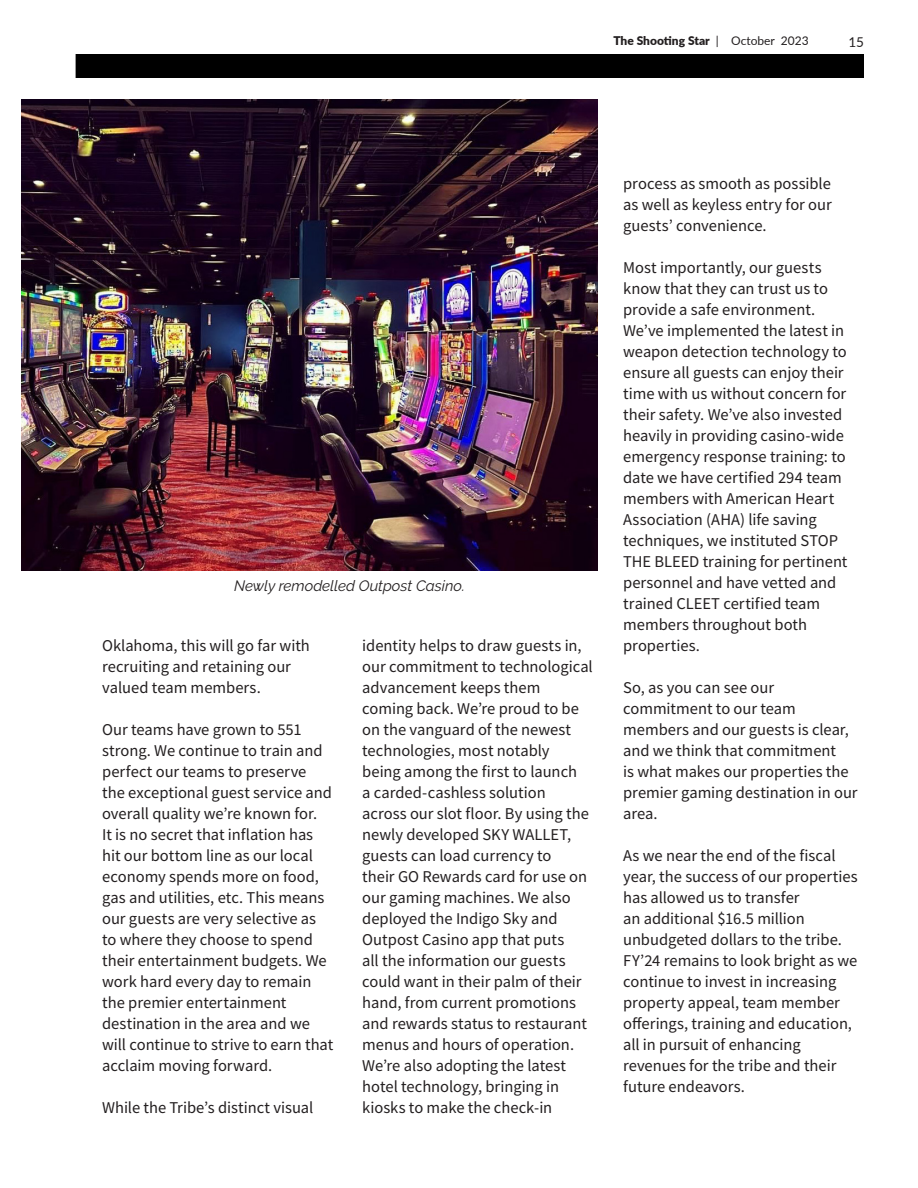
<style>
.page{position:relative;width:918px;height:1188px;background:#fff}
.page>*{position:absolute;margin:0;border:0;box-sizing:border-box;transform-origin:0 0}
.t1{font:16.5px/21px "Source Sans Pro";color:#231f20}
.t2{font:italic 15px "Raleway";color:#231f20}
.t3{font:13.5px "Lato";color:#231f20}
.t4{font:900 12px "Lato";color:#231f20}
.s1{font-weight:400}
</style>
<div class="page">
<div style="left:76px;top:54px;width:788px;height:24px;background:#000"></div>
<img style="left:21px;top:100px;width:576px;height:470px">
<p class="t4" style="left:613px;top:32px;width:197px">The Shooting Star <span class="s1">| October 2023</span></p>
<p class="t3" style="left:848px;top:32px;width:17px">15</p>
<p class="t2" style="left:234px;top:577px;width:232px">Newly remodelled Outpost Casino.</p>
<p class="t1" style="left:102px;top:635px;width:209px">Oklahoma, this will go far with recruiting and retaining our valued team members.</p>
<p class="t1" style="left:102px;top:719px;width:233px">Our teams have grown to 551 strong. We continue to train and perfect our teams to preserve<br>the exceptional guest service and overall quality we’re known for.<br>It is no secret that inflation has hit our bottom line as our local economy spends more on food, gas and utilities, etc. This means our guests are very selective as to where they choose to spend their entertainment budgets. We work hard every day to remain the premier entertainment destination in the area and we will continue to strive to earn that acclaim moving forward.</p>
<p class="t1" style="left:102px;top:1097px;width:213px">While the Tribe’s distinct visual</p>
<p class="t1" style="left:362px;top:635px;width:232px">identity helps to draw guests in, our commitment to technological advancement keeps them coming back. We’re proud to be on the vanguard of the newest technologies, most notably<br>being among the first to launch<br>a carded-cashless solution across our slot floor. By using the newly developed SKY WALLET, guests can load currency to<br>their GO Rewards card for use on our gaming machines. We also deployed the Indigo Sky and<br>Outpost Casino app that puts<br>all the information our guests could want in their palm of their hand, from current promotions and rewards status to restaurant menus and hours of operation.<br>We’re also adopting the latest hotel technology, bringing in kiosks to make the check-in</p>
<p class="t1" style="left:623px;top:173px;width:210px;text-align:justify">process as smooth as possible as well as keyless entry for our guests’ convenience.</p>
<p class="t1" style="left:623px;top:257px;width:226px">Most importantly, our guests know that they can trust us to provide a safe environment.<br>We’ve implemented the latest in weapon detection technology to ensure all guests can enjoy their time with us without concern for their safety. We’ve also invested heavily in providing casino-wide emergency response training: to date we have certified 294 team members with American Heart<br>Association (AHA) life saving techniques, we instituted STOP<br>THE BLEED training for pertinent personnel and have vetted and trained CLEET certified team members throughout both properties.</p>
<p class="t1" style="left:623px;top:677px;width:236px">So, as you can see our commitment to our team members and our guests is clear, and we think that commitment<br>is what makes our properties the premier gaming destination in our area.</p>
<p class="t1" style="left:623px;top:845px;width:236px">As we near the end of the fiscal year, the success of our properties has allowed us to transfer<br>an additional $16.5 million unbudgeted dollars to the tribe.<br>FY’24 remains to look bright as we continue to invest in increasing property appeal, team member offerings, training and education, all in pursuit of enhancing revenues for the tribe and their future endeavors.</p>
</div>
